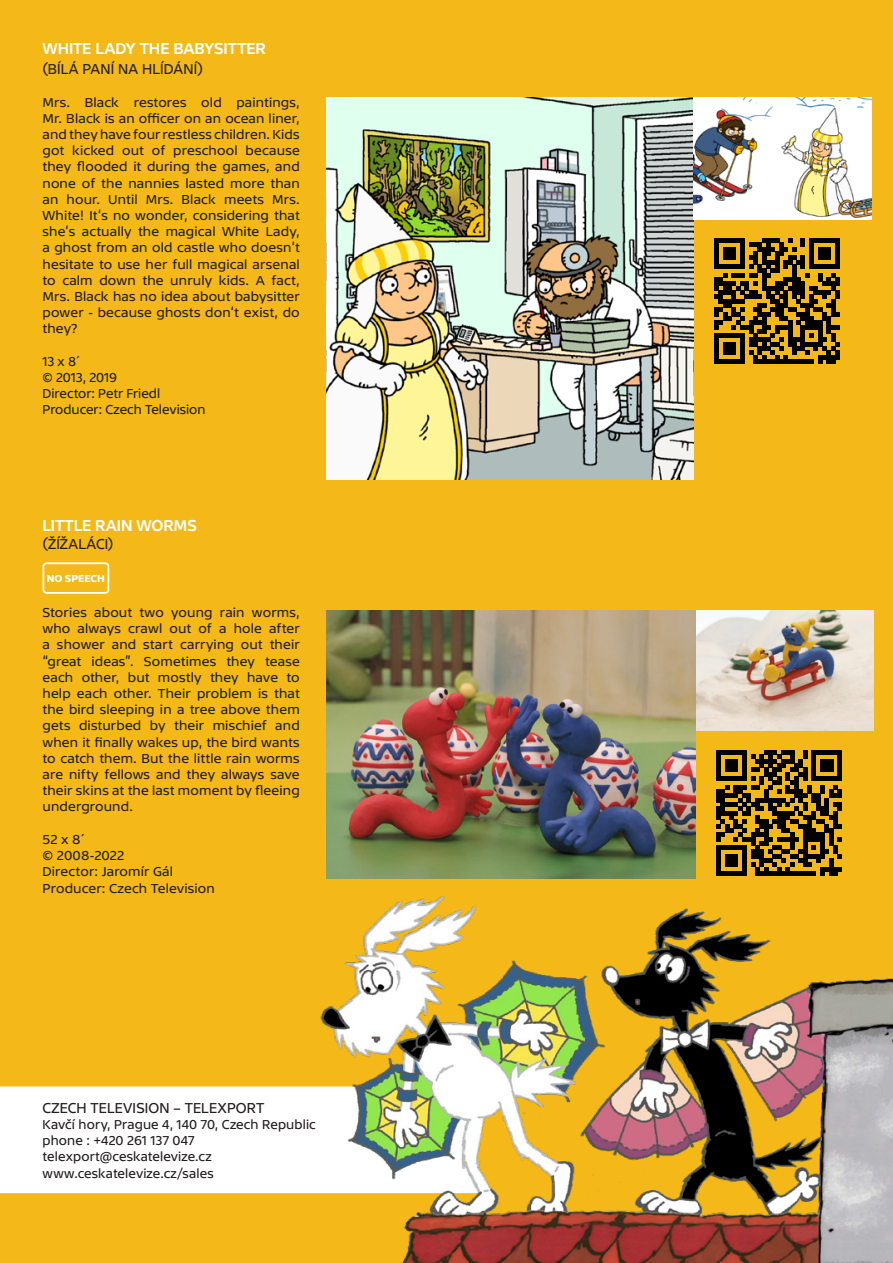
<style>
.page{position:relative;width:893px;height:1263px;background:#f4b918}
.page>*{position:absolute;margin:0;border:0;box-sizing:border-box;transform-origin:0 0}
.Titul{font:16.5px "TV Sans Print Med";letter-spacing:-.005em;color:#fff;scale:.96 1}
.Titul-2{font:15px "TV Sans Print";letter-spacing:.01em;color:#231f20;scale:.96 1}
.podtitul{font:15px "TV Sans Print";letter-spacing:.005em;color:#231f20;scale:.96 1}
.Popis{font:13.5px/16.2px "TV Sans Print";letter-spacing:.01em;color:#231f20;text-align:justify}
.Popis-2{font:13.5px "TV Sans Print";letter-spacing:.01em;color:#231f20;scale:.96 1}
.Popis-3{font:13.5px "TV Sans Print";letter-spacing:-.01em;color:#231f20;scale:.96 1}
.t1{font:700 10.5px "TV Sans Print";letter-spacing:-.005em;color:#fff}
</style>
<div class="page">
<img style="left:326px;top:98px;width:367px;height:382px">
<img style="left:693px;top:98px;width:179px;height:121px">
<img style="left:695px;top:610px;width:179px;height:120px">
<img style="left:326px;top:610px;width:369px;height:242px">
<svg style="left:714px;top:238px;width:126px;height:126px"></svg>
<svg style="left:716px;top:750px;width:126px;height:102px"></svg>
<div style="left:43px;top:562px;width:66px;height:32px;border:2px solid #fff;border-radius:3px"></div>
<div style="left:0;top:1086px;width:215px;height:107px;background:#fff"></div>
<img style="left:216px;top:852px;width:677px;height:411px">
<p class="Titul" style="left:43px;top:39px;width:234px">WHITE LADY THE BABYSITTER</p>
<p class="Titul-2" style="left:43px;top:61px;width:169px">(BÍLÁ PANÍ NA HLÍDÁNÍ)</p>
<p class="Popis" style="left:43px;top:94px;width:259px">Mrs. Black restores old paintings, Mr. Black is an officer on an ocean liner, and they have four restless children. Kids got kicked out of preschool because they flooded it during the games, and none of the nannies lasted more than an hour. Until Mrs. Black meets Mrs.<br>White! It‘s no wonder, considering that she‘s actually the magical White Lady, a ghost from an old castle who doesn‘t hesitate to use her full magical arsenal to calm down the unruly kids. A fact, Mrs. Black has no idea about babysitter power - because ghosts don‘t exist, do they?</p>
<p class="Popis-2" style="left:43px;top:354px;width:41px">13 x 8´</p>
<p class="Popis-3" style="left:43px;top:370px;width:79px">© 2013, 2019</p>
<p class="Popis-2" style="left:43px;top:386px;width:124px">Director: Petr Friedl</p>
<p class="Popis-2" style="left:43px;top:402px;width:171px">Producer: Czech Television</p>
<p class="Titul" style="left:43px;top:515px;width:162px">LITTLE RAIN WORMS</p>
<p class="Titul-2" style="left:43px;top:535px;width:75px">(ŽÍŽALÁCI)</p>
<p class="t1" style="left:47px;top:572px;width:60px">NO SPEECH</p>
<p class="Popis" style="left:43px;top:604px;width:259px">Stories about two young rain worms, who always crawl out of a hole after a shower and start carrying out their “great ideas”. Sometimes they tease each other, but mostly they have to help each other. Their problem is that the bird sleeping in a tree above them gets disturbed by their mischief and when it finally wakes up, the bird wants to catch them. But the little rain worms are nifty fellows and they always save their skins at the last moment by fleeing underground.</p>
<p class="Popis" style="left:43px;top:831px;width:44px">52 x 8´</p>
<p class="Popis" style="left:43px;top:847px;width:83px">© 2008-2022</p>
<p class="Popis" style="left:43px;top:863px;width:132px">Director: Jaromír Gál</p>
<p class="Popis" style="left:43px;top:880px;width:174px">Producer: Czech Television</p>
<p class="podtitul" style="left:43px;top:1099px;width:233px">CZECH TELEVISION – TELEXPORT</p>
<p class="Popis-2" style="left:43px;top:1117px;width:286px">Kavčí hory, Prague 4, 140 70, Czech Republic</p>
<p class="Popis-2" style="left:43px;top:1133px;width:160px">phone : +420 261 137 047</p>
<p class="Popis-2" style="left:43px;top:1149px;width:178px">telexport@ceskatelevize.cz</p>
<p class="Popis-2" style="left:43px;top:1165px;width:180px">www.ceskatelevize.cz/sales</p>
</div>
